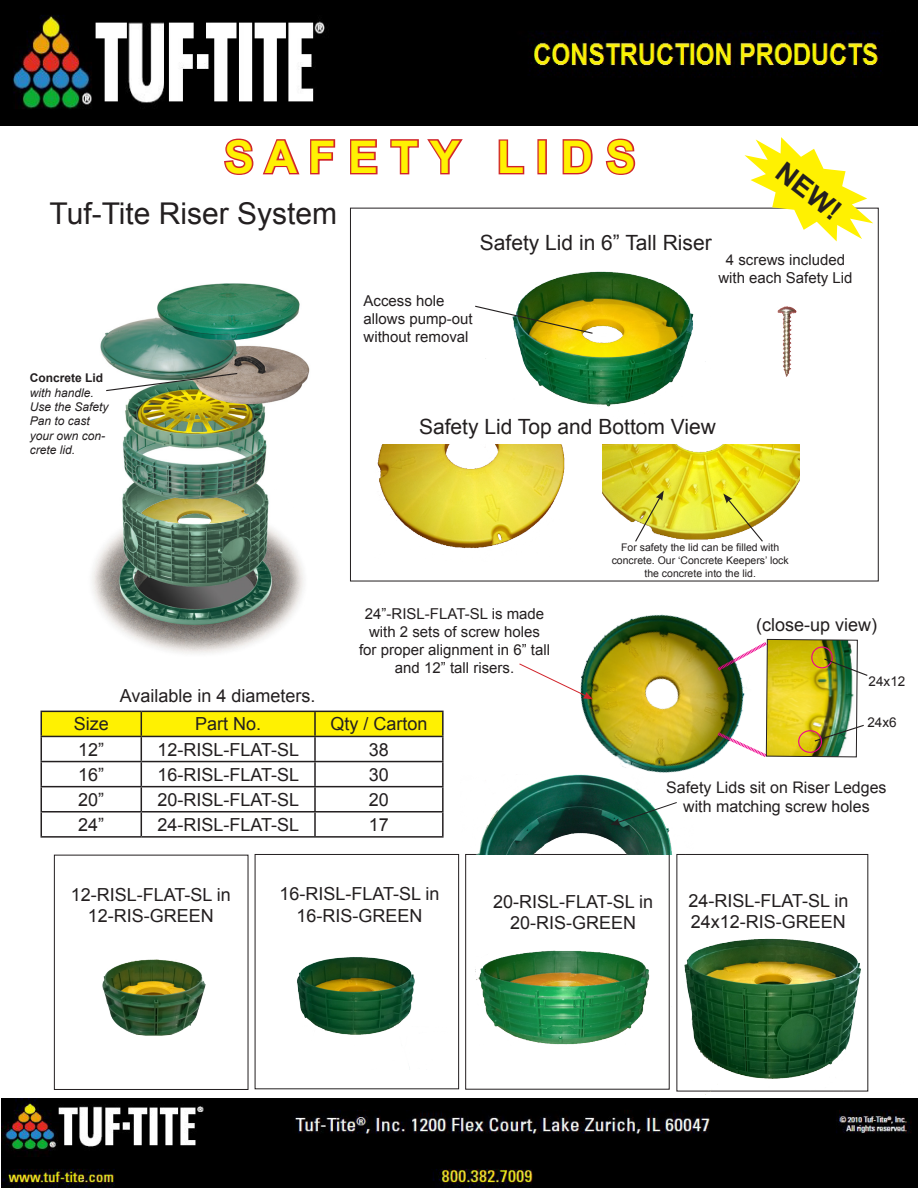
<style>
.page{position:relative;width:918px;height:1188px;background:#fff}
.page>*{position:absolute;margin:0;border:0;box-sizing:border-box;transform-origin:0 0}
.t1{font:700 45px "Arial";color:#fff101}
.t2{font:30px "Arial";color:#231f20}
.t3{font:700 27.75px "Arial";color:#231f20}
.t4{font:21px "Arial";color:#231f20}
.t5{font:18px "Arial";color:#231f20}
.t6{font:16.05px/19.2px "Arial";color:#231f20;text-align:center}
.t7{font:15px/18px "Arial";color:#231f20;text-align:center}
.t8{font:13.5px "Arial";color:#231f20}
.t9{font:italic 12px/14.4px "Arial";color:#231f20}
.t10{font:10.5px/12.6px "Arial";color:#231f20;text-align:center}
.s1{font-weight:700;font-style:normal}
</style>
<div class="page">
<div style="left:255px;top:854px;width:204px;height:235px;border:1px solid #231f20"></div>
<img style="left:0;top:0;width:918px;height:126px">
<img style="left:92px;top:283px;width:218px;height:371px">
<img style="left:297px;top:957px;width:118px;height:111px">
<img style="left:2px;top:1098px;width:916px;height:90px">
<img style="left:459px;top:929px;width:210px;height:134px">
<img style="left:485px;top:271px;width:221px;height:136px">
<img style="left:669px;top:903px;width:200px;height:189px">
<img style="left:377px;top:445px;width:188px;height:103px">
<img style="left:602px;top:445px;width:197px;height:95px">
<img style="left:777px;top:306px;width:20px;height:71px">
<svg style="left:475px;top:305px;width:119px;height:30px"></svg>
<svg style="left:224px;top:138px;width:76px;height:37px"></svg>
<svg style="left:310px;top:139px;width:26px;height:36px"></svg>
<svg style="left:350px;top:139px;width:28px;height:36px"></svg>
<svg style="left:390px;top:139px;width:73px;height:36px"></svg>
<svg style="left:498px;top:139px;width:27px;height:36px"></svg>
<div style="left:537px;top:139px;width:10px;height:35px;border:3px solid #d1232a"></div>
<svg style="left:562px;top:139px;width:31px;height:36px"></svg>
<svg style="left:605px;top:138px;width:31px;height:37px"></svg>
<svg style="left:105px;top:372px;width:134px;height:20px"></svg>
<img style="left:101px;top:489px;width:202px;height:74px">
<img style="left:465px;top:775px;width:228px;height:80px">
<svg style="left:610px;top:801px;width:68px;height:24px"></svg>
<svg style="left:744px;top:137px;width:129px;height:104px"></svg>
<hr style="left:315px;top:711px;width:129px;height:1px;background:#231f20">
<hr style="left:442px;top:712px;width:2px;height:24px;background:#231f20">
<hr style="left:315px;top:736px;width:129px;height:1px;background:#231f20">
<hr style="left:442px;top:737px;width:2px;height:24px;background:#231f20">
<hr style="left:315px;top:761px;width:129px;height:1px;background:#231f20">
<hr style="left:442px;top:762px;width:2px;height:24px;background:#231f20">
<hr style="left:315px;top:786px;width:129px;height:1px;background:#231f20">
<hr style="left:442px;top:787px;width:2px;height:24px;background:#231f20">
<hr style="left:315px;top:811px;width:129px;height:2px;background:#231f20">
<hr style="left:442px;top:813px;width:2px;height:23px;background:#231f20">
<hr style="left:41px;top:836px;width:100px;height:2px;background:#231f20">
<hr style="left:141px;top:836px;width:174px;height:2px;background:#231f20">
<hr style="left:315px;top:836px;width:129px;height:2px;background:#231f20">
<svg style="left:41px;top:711px;width:402px;height:125px"></svg>
<hr style="left:41px;top:736px;width:100px;height:1px;background:#231f20">
<svg style="left:634px;top:490px;width:30px;height:52px"></svg>
<svg style="left:723px;top:494px;width:41px;height:48px"></svg>
<img style="left:569px;top:614px;width:150px;height:163px">
<svg style="left:519px;top:663px;width:74px;height:36px"></svg>
<img style="left:717px;top:639px;width:151px;height:119px">
<div style="left:798px;top:730px;width:24px;height:23px;border:1px solid #ed028c;border-radius:50%"></div>
<div style="left:54px;top:855px;width:194px;height:235px;border:1px solid #231f20"></div>
<img style="left:102px;top:960px;width:104px;height:76px">
<p class="t1" style="left:224px;top:127px;width:413px">S A F E T Y L I D S</p>
<p class="t2" style="left:50px;top:193px;width:289px">Tuf-Tite Riser System</p>
<p class="t3" style="left:791px;top:154px;width:76px;rotate:38deg">NEW!</p>
<p class="t9" style="left:30px;top:371px;width:80px"><span class="s1">Concrete Lid </span>with handle.<br>Use the Safety<br>Pan to cast your own con&shy;crete lid.</p>
<p class="t7" style="left:364px;top:292px;width:111px;text-align:left">Access hole allows pump-out without removal</p>
<p class="t4" style="left:480px;top:229px;width:233px">Safety Lid in 6” Tall Riser</p>
<p class="t7" style="left:718px;top:251px;width:136px">4 screws included with each Safety Lid</p>
<p class="t4" style="left:419px;top:413px;width:298px">Safety Lid Top and Bottom View</p>
<p class="t10" style="left:612px;top:541px;width:179px">For safety the lid can be filled with concrete. Our ‘Concrete Keepers’ lock the concrete into the lid.</p>
<p class="t7" style="left:359px;top:605px;width:192px">24”-RISL-FLAT-SL is made with 2 sets of screw holes for proper alignment in 6” tall and 12” tall risers.</p>
<p class="t5" style="left:756px;top:612px;width:123px">(close-up view)</p>
<p class="t8" style="left:869px;top:672px;width:38px">24x12</p>
<p class="t8" style="left:867px;top:713px;width:31px">24x6</p>
<p class="t5" style="left:120px;top:684px;width:197px">Available in 4 diameters.</p>
<p class="t5" style="left:74px;top:712px;width:37px">Size</p>
<p class="t5" style="left:195px;top:712px;width:68px">Part No.</p>
<p class="t5" style="left:330px;top:712px;width:99px">Qty / Carton</p>
<p class="t5" style="left:78px;top:737px;width:28px">12”</p>
<p class="t5" style="left:158px;top:737px;width:143px">12-RISL-FLAT-SL</p>
<p class="t5" style="left:369px;top:737px;width:22px">38</p>
<p class="t5" style="left:78px;top:763px;width:28px">16”</p>
<p class="t5" style="left:158px;top:763px;width:143px">16-RISL-FLAT-SL</p>
<p class="t5" style="left:369px;top:763px;width:22px">30</p>
<p class="t5" style="left:78px;top:788px;width:28px">20”</p>
<p class="t5" style="left:158px;top:788px;width:143px">20-RISL-FLAT-SL</p>
<p class="t5" style="left:369px;top:788px;width:22px">20</p>
<p class="t5" style="left:78px;top:813px;width:28px">24”</p>
<p class="t5" style="left:158px;top:813px;width:143px">24-RISL-FLAT-SL</p>
<p class="t5" style="left:369px;top:813px;width:22px">17</p>
<p class="t6" style="left:666px;top:778px;width:222px">Safety Lids sit on Riser Ledges with matching screw holes</p>
<p class="t5" style="left:71px;top:883px;width:162px">12-RISL-FLAT-SL in</p>
<p class="t5" style="left:88px;top:904px;width:128px">12-RIS-GREEN</p>
<p class="t5" style="left:279px;top:882px;width:162px">16-RISL-FLAT-SL in</p>
<p class="t5" style="left:296px;top:904px;width:128px">16-RIS-GREEN</p>
<p class="t5" style="left:493px;top:889px;width:162px">20-RISL-FLAT-SL in</p>
<p class="t5" style="left:510px;top:911px;width:128px">20-RIS-GREEN</p>
<p class="t5" style="left:688px;top:889px;width:162px">24-RISL-FLAT-SL in</p>
<p class="t5" style="left:691px;top:910px;width:157px">24x12-RIS-GREEN</p>
</div>
